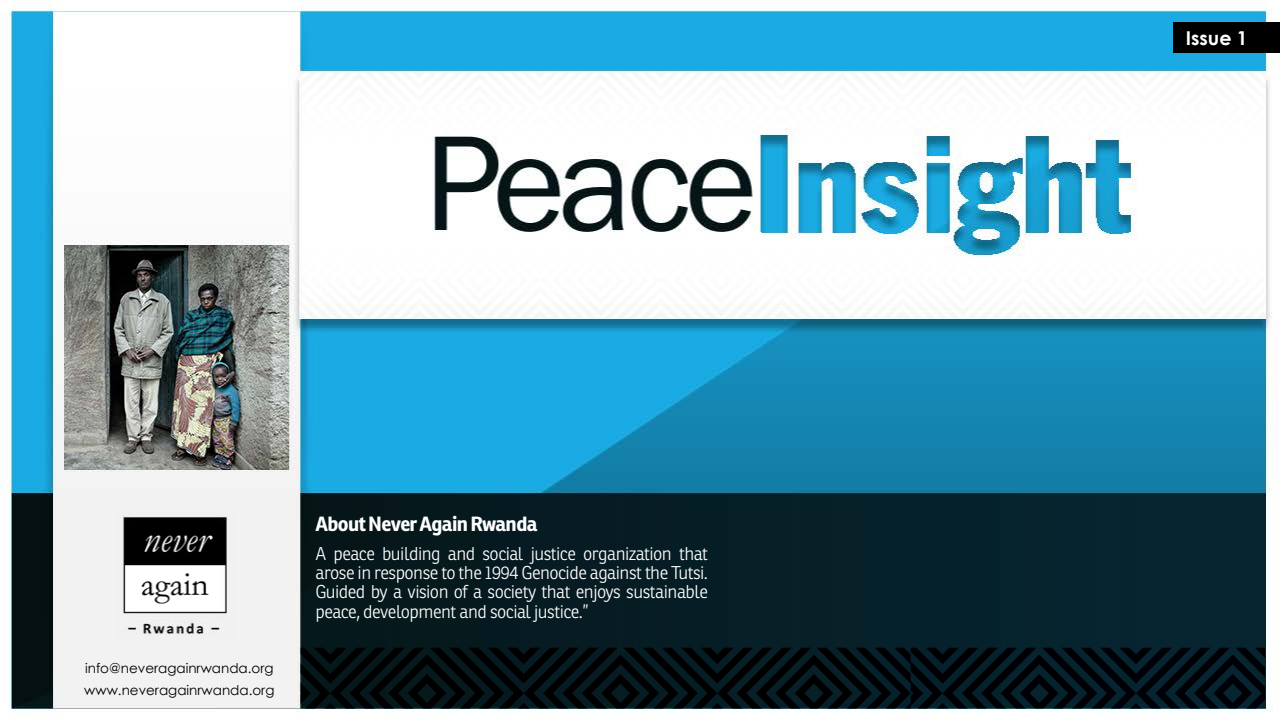
<style>
.page{position:relative;width:1280px;height:720px;background:#fff}
.page>*{position:absolute;margin:0;border:0;box-sizing:border-box;transform-origin:0 0}
.t1{font:700 20px "Ronnia";letter-spacing:-.03em;color:#fff}
.t2{font:700 19.1px "Century Gothic";color:#fff}
.t3{font:300 18px/19.4px "Ronnia";letter-spacing:-.03em;color:#fff;text-align:justify}
.t4{font:13.5px/22px "Century Gothic";color:#000}
</style>
<div class="page">
<img style="left:0;top:0;width:1280px;height:712px">
<svg style="left:298px;top:648px;width:967px;height:63px;background:#0b181d"></svg>
<img style="left:116px;top:507px;width:118px;height:133px">
<div style="left:1174px;top:23px;width:106px;height:30px;background:#000"></div>
<svg style="left:298px;top:71px;width:967px;height:81px"></svg>
<svg style="left:298px;top:236px;width:967px;height:82px"></svg>
<p class="t4" style="left:84px;top:657px;width:192px">info@neveragainrwanda.org www.neveragainrwanda.org</p>
<p class="t1" style="left:315px;top:511px;width:224px">About Never Again Rwanda</p>
<p class="t3" style="left:315px;top:543px;width:394px">A peace building and social justice organization that arose in response to the 1994 Genocide against the Tutsi.<br>Guided by a vision of a society that enjoys sustainable peace, development and social justice.”</p>
<p class="t2" style="left:1186px;top:24px;width:63px">Issue 1</p>
</div>
